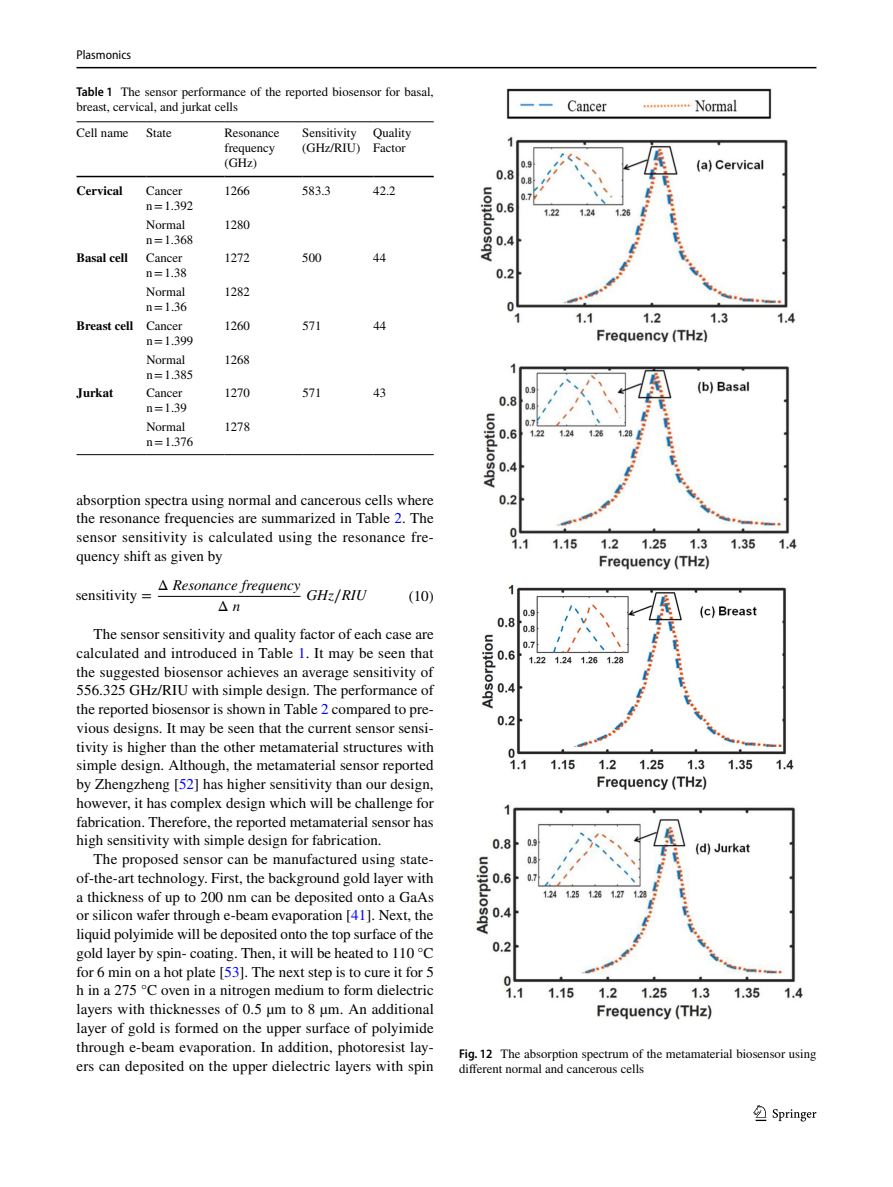
<style>
.page{position:relative;width:893px;height:1187px;background:#fff}
.page>*{position:absolute;margin:0;border:0;box-sizing:border-box;transform-origin:0 0}
.t1{font:15px/18.8px "STIX";letter-spacing:.015em;color:#000;text-align:justify}
.t2{font:15px "STIX General Italic 16";color:#000}
.t3{font:15px "STIX General Regular 10";color:#000}
.t4{font:15px "STIX Math Regular 12";color:#000}
.t5{font:12.75px/15px "STIX";color:#000}
.t6{font:700 12.75px "STIX";color:#000}
.t7{font:semi-condensed 12.75px "Myriad Pro";color:#000}
.s1{font-family:"Myriad Pro";font-weight:600;font-stretch:semi-condensed}
.s2{font-weight:700}
.s3{color:#00f}
.s4{font-family:"STIX Math Regular 12"}
.s5{font-family:"STIX General Italic 16"}
</style>
<div class="page">
<hr style="left:77px;top:67px;width:739px;height:1px;background:#000">
<svg style="left:753px;top:1105px;width:13px;height:15px"></svg>
<svg style="left:773px;top:1109px;width:43px;height:12px"></svg>
<hr style="left:158px;top:596px;width:142px;height:1px;background:#000">
<img style="left:476px;top:88px;width:327px;height:932px">
<hr style="left:77px;top:121px;width:69px;height:1px;background:#000">
<hr style="left:77px;top:176px;width:69px;height:1px;background:#000">
<hr style="left:146px;top:121px;width:78px;height:1px;background:#000">
<hr style="left:146px;top:176px;width:78px;height:1px;background:#000">
<hr style="left:224px;top:121px;width:78px;height:1px;background:#000">
<hr style="left:224px;top:176px;width:78px;height:1px;background:#000">
<hr style="left:302px;top:121px;width:71px;height:1px;background:#000">
<hr style="left:302px;top:176px;width:71px;height:1px;background:#000">
<hr style="left:373px;top:121px;width:61px;height:1px;background:#000">
<hr style="left:373px;top:176px;width:61px;height:1px;background:#000">
<hr style="left:77px;top:454px;width:69px;height:1px;background:#000">
<hr style="left:302px;top:454px;width:71px;height:1px;background:#000">
<hr style="left:146px;top:454px;width:78px;height:1px;background:#000">
<hr style="left:224px;top:454px;width:78px;height:1px;background:#000">
<hr style="left:373px;top:454px;width:61px;height:1px;background:#000">
<p class="t7" style="left:77px;top:48px;width:56px">Plasmonics</p>
<p class="t5" style="left:77px;top:85px;width:359px"><span class="s1">Table 1</span> The sensor performance of the reported biosensor for basal, breast, cervical, and jurkat cells</p>
<p class="t5" style="left:77px;top:126px;width:54px">Cell name</p>
<p class="t5" style="left:146px;top:126px;width:27px">State</p>
<p class="t5" style="left:224px;top:126px;width:57px">Resonance frequency (GHz)</p>
<p class="t5" style="left:302px;top:126px;width:60px">Sensitivity (GHz/RIU)</p>
<p class="t5" style="left:373px;top:126px;width:40px">Quality<br>Factor</p>
<p class="t6" style="left:77px;top:183px;width:48px">Cervical</p>
<p class="t5" style="left:146px;top:184px;width:48px">Cancer n=1.392</p>
<p class="t5" style="left:224px;top:184px;width:27px">1266</p>
<p class="t5" style="left:302px;top:184px;width:30px">583.3</p>
<p class="t5" style="left:373px;top:184px;width:24px">42.2</p>
<p class="t5" style="left:146px;top:218px;width:48px">Normal n=1.368</p>
<p class="t5" style="left:224px;top:218px;width:27px">1280</p>
<p class="t6" style="left:77px;top:250px;width:53px">Basal cell</p>
<p class="t5" style="left:146px;top:251px;width:42px">Cancer n=1.38</p>
<p class="t5" style="left:224px;top:251px;width:27px">1272</p>
<p class="t5" style="left:302px;top:251px;width:21px">500</p>
<p class="t5" style="left:373px;top:251px;width:14px">44</p>
<p class="t5" style="left:146px;top:285px;width:42px">Normal n=1.36</p>
<p class="t5" style="left:224px;top:285px;width:27px">1282</p>
<p class="t5" style="left:146px;top:319px;width:48px;text-indent:-70px"><span class="s2">Breast cell</span> Cancer n=1.399</p>
<p class="t5" style="left:224px;top:319px;width:27px">1260</p>
<p class="t5" style="left:302px;top:319px;width:21px">571</p>
<p class="t5" style="left:373px;top:319px;width:14px">44</p>
<p class="t5" style="left:146px;top:352px;width:48px">Normal n=1.385</p>
<p class="t5" style="left:224px;top:352px;width:27px">1268</p>
<p class="t6" style="left:77px;top:385px;width:38px">Jurkat</p>
<p class="t5" style="left:146px;top:386px;width:42px">Cancer n=1.39</p>
<p class="t5" style="left:225px;top:386px;width:27px">1270</p>
<p class="t5" style="left:302px;top:386px;width:21px">571</p>
<p class="t5" style="left:373px;top:386px;width:14px">43</p>
<p class="t5" style="left:146px;top:420px;width:48px">Normal n=1.376</p>
<p class="t5" style="left:225px;top:420px;width:27px">1278</p>
<p class="t1" style="left:77px;top:491px;width:359px">absorption spectra using normal and cancerous cells where the resonance frequencies are summarized in Table <span class="s3">2</span>. The sensor sensitivity is calculated using the resonance fre&shy;quency shift as given by</p>
<p class="t2" style="left:158px;top:579px;width:144px"><span class="s4">Δ</span> Resonance frequency</p>
<p class="t4" style="left:218px;top:600px;width:24px">Δ <span class="s5">n</span></p>
<p class="t2" style="left:306px;top:590px;width:62px">GHz<span class="s4">∕</span>RIU</p>
<p class="t3" style="left:76px;top:590px;width:78px">sensitivity <span class="s4">=</span></p>
<p class="t1" style="left:409px;top:587px;width:26px">(10)</p>
<p class="t1" style="left:77px;top:625px;width:359px;text-indent:17px">The sensor sensitivity and quality factor of each case are calculated and introduced in Table <span class="s3">1</span>. It may be seen that the suggested biosensor achieves an average sensitivity of 556.325 GHz/RIU with simple design. The performance of the reported biosensor is shown in Table <span class="s3">2</span> compared to pre&shy;vious designs. It may be seen that the current sensor sensi&shy;tivity is higher than the other metamaterial structures with simple design. Although, the metamaterial sensor reported by Zhengzheng [<span class="s3">52</span>] has higher sensitivity than our design, however, it has complex design which will be challenge for fabrication. Therefore, the reported metamaterial sensor has high sensitivity with simple design for fabrication.</p>
<p class="t1" style="left:77px;top:850px;width:359px;text-indent:17px">The proposed sensor can be manufactured using state&shy;of-the-art technology. First, the background gold layer with a thickness of up to 200 nm can be deposited onto a GaAs or silicon wafer through e-beam evaporation [<span class="s3">41</span>]. Next, the liquid polyimide will be deposited onto the top surface of the gold layer by spin- coating. Then, it will be heated to 110 °C for 6 min on a hot plate [<span class="s3">53</span>]. The next step is to cure it for 5 h in a 275 °C oven in a nitrogen medium to form dielectric layers with thicknesses of 0.5 µm to 8 µm. An additional layer of gold is formed on the upper surface of polyimide through e-beam evaporation. In addition, photoresist lay&shy;ers can deposited on the upper dielectric layers with spin</p>
<p class="t5" style="left:459px;top:1046px;width:359px"><span class="s1">Fig. 12</span> The absorption spectrum of the metamaterial biosensor using different normal and cancerous cells</p>
</div>
